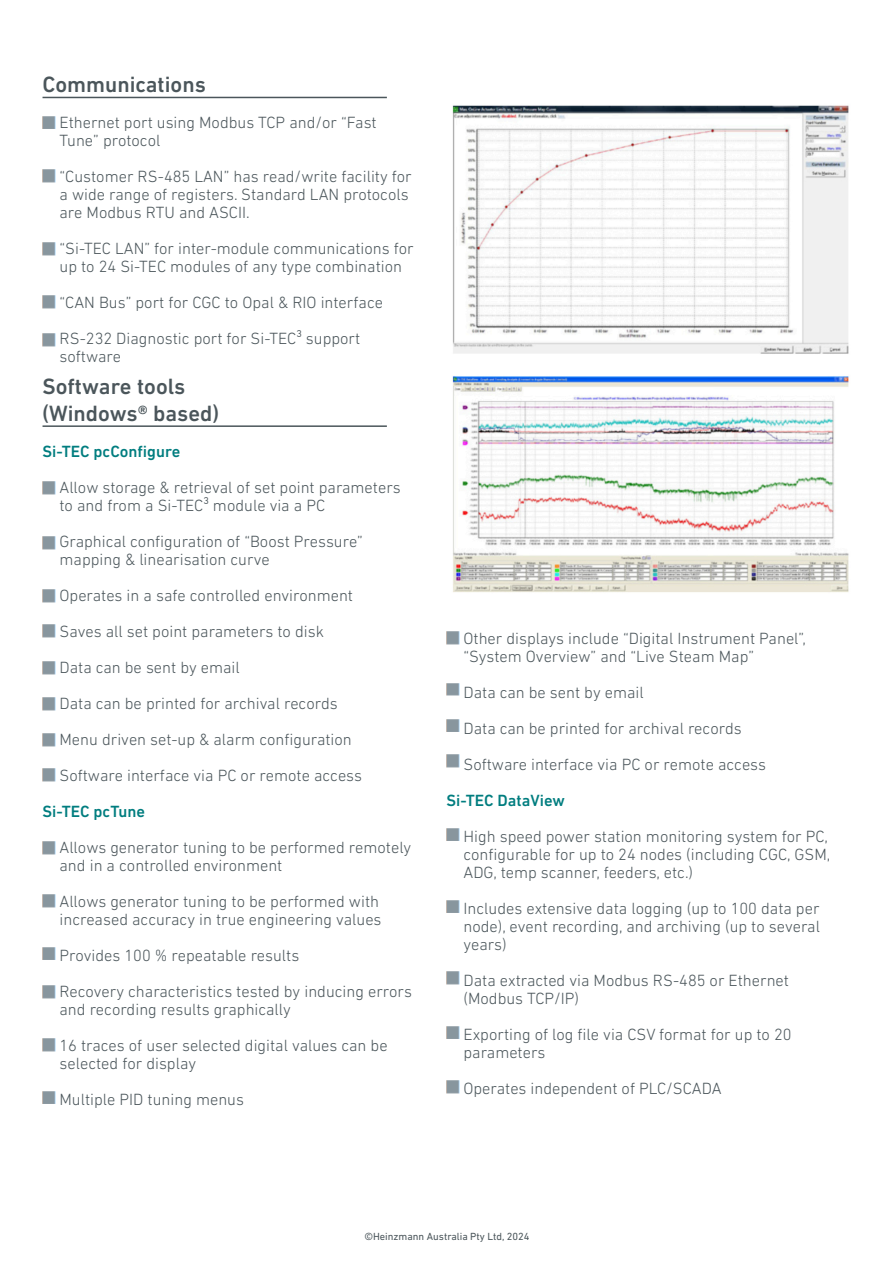
<style>
.page{position:relative;width:893px;height:1263px;background:#fff}
.page>*{position:absolute;margin:0;border:0;box-sizing:border-box;transform-origin:0 0}
.t1{font:500 22.5px "DIN Next LT Pro";color:#4b565b}
.t2{font:300 16.5px "DIN Next LT Pro";color:#4b565b}
.t3{font:500 16.5px "DIN Next LT Pro";color:#007d7f}
.t4{font:10.5px "DIN Next LT Pro";color:#4b565b}
</style>
<div class="page">
<hr style="left:43px;top:97px;width:344px;height:1px;background:#4b565b">
<hr style="left:43px;top:425px;width:344px;height:2px;background:#4b565b">
<svg style="left:43px;top:116px;width:12px;height:13px"></svg>
<svg style="left:43px;top:170px;width:12px;height:12px"></svg>
<svg style="left:43px;top:482px;width:12px;height:13px"></svg>
<svg style="left:446px;top:828px;width:13px;height:13px"></svg>
<svg style="left:446px;top:900px;width:13px;height:13px"></svg>
<svg style="left:446px;top:972px;width:13px;height:13px"></svg>
<svg style="left:446px;top:1026px;width:13px;height:13px"></svg>
<svg style="left:446px;top:1080px;width:13px;height:13px"></svg>
<svg style="left:43px;top:243px;width:12px;height:12px"></svg>
<svg style="left:43px;top:536px;width:12px;height:13px"></svg>
<svg style="left:43px;top:296px;width:12px;height:12px"></svg>
<svg style="left:43px;top:334px;width:12px;height:13px"></svg>
<svg style="left:43px;top:590px;width:12px;height:12px"></svg>
<svg style="left:43px;top:625px;width:12px;height:13px"></svg>
<svg style="left:43px;top:661px;width:12px;height:13px"></svg>
<svg style="left:43px;top:698px;width:12px;height:12px"></svg>
<svg style="left:43px;top:734px;width:12px;height:12px"></svg>
<svg style="left:43px;top:769px;width:12px;height:12px"></svg>
<svg style="left:43px;top:842px;width:12px;height:12px"></svg>
<svg style="left:43px;top:894px;width:12px;height:13px"></svg>
<svg style="left:43px;top:947px;width:12px;height:13px"></svg>
<svg style="left:43px;top:985px;width:12px;height:13px"></svg>
<svg style="left:43px;top:1038px;width:12px;height:13px"></svg>
<svg style="left:43px;top:1091px;width:12px;height:13px"></svg>
<svg style="left:446px;top:631px;width:13px;height:13px"></svg>
<svg style="left:446px;top:683px;width:13px;height:13px"></svg>
<svg style="left:446px;top:719px;width:13px;height:13px"></svg>
<svg style="left:446px;top:754px;width:13px;height:13px"></svg>
<img style="left:452px;top:105px;width:397px;height:487px">
<p class="t1" style="left:43px;top:75px;width:165px">Communications</p>
<p class="t2" style="left:60px;top:115px;width:319px">Ethernet port using Modbus TCP and/or “Fast</p>
<p class="t2" style="left:60px;top:133px;width:102px">Tune” protocol</p>
<p class="t2" style="left:60px;top:169px;width:354px">“Customer RS-485 LAN” has read/write facility for</p>
<p class="t2" style="left:60px;top:187px;width:351px">a wide range of registers. Standard LAN protocols</p>
<p class="t2" style="left:60px;top:205px;width:192px">are Modbus RTU and ASCII.</p>
<p class="t2" style="left:60px;top:241px;width:356px">“Si-TEC LAN” for inter-module communications for</p>
<p class="t2" style="left:60px;top:259px;width:344px">up to 24 Si-TEC modules of any type combination</p>
<p class="t2" style="left:60px;top:295px;width:325px">“CAN Bus” port for CGC to Opal &amp; RIO interface</p>
<p class="t2" style="left:60px;top:331px;width:302px">RS-232 Diagnostic port for Si-TEC³ support</p>
<p class="t2" style="left:60px;top:349px;width:63px">software</p>
<p class="t1" style="left:43px;top:377px;width:144px">Software tools</p>
<p class="t1" style="left:43px;top:404px;width:178px">(Windows® based)</p>
<p class="t3" style="left:43px;top:444px;width:139px">Si-TEC pcConfigure</p>
<p class="t2" style="left:60px;top:480px;width:343px">Allow storage &amp; retrieval of set point parameters</p>
<p class="t2" style="left:60px;top:498px;width:267px">to and from a Si-TEC³ module via a PC</p>
<p class="t2" style="left:60px;top:534px;width:305px">Graphical configuration of “Boost Pressure”</p>
<p class="t2" style="left:60px;top:552px;width:212px">mapping &amp; linearisation curve</p>
<p class="t2" style="left:60px;top:588px;width:295px">Operates in a safe controlled environment</p>
<p class="t2" style="left:60px;top:624px;width:266px">Saves all set point parameters to disk</p>
<p class="t2" style="left:60px;top:660px;width:182px">Data can be sent by email</p>
<p class="t2" style="left:60px;top:696px;width:280px">Data can be printed for archival records</p>
<p class="t2" style="left:60px;top:732px;width:294px">Menu driven set-up &amp; alarm configuration</p>
<p class="t2" style="left:60px;top:768px;width:304px">Software interface via PC or remote access</p>
<p class="t3" style="left:43px;top:804px;width:104px">Si-TEC pcTune</p>
<p class="t2" style="left:60px;top:840px;width:353px">Allows generator tuning to be performed remotely</p>
<p class="t2" style="left:60px;top:858px;width:224px">and in a controlled environment</p>
<p class="t2" style="left:60px;top:894px;width:321px">Allows generator tuning to be performed with</p>
<p class="t2" style="left:60px;top:912px;width:323px">increased accuracy in true engineering values</p>
<p class="t2" style="left:60px;top:948px;width:241px">Provides 100 % repeatable results</p>
<p class="t2" style="left:60px;top:984px;width:354px">Recovery characteristics tested by inducing errors</p>
<p class="t2" style="left:60px;top:1002px;width:233px">and recording results graphically</p>
<p class="t2" style="left:60px;top:1038px;width:330px">16 traces of user selected digital values can be</p>
<p class="t2" style="left:60px;top:1056px;width:138px">selected for display</p>
<p class="t2" style="left:60px;top:1092px;width:186px">Multiple PID tuning menus</p>
<p class="t2" style="left:463px;top:631px;width:344px">Other displays include “Digital Instrument Panel”,</p>
<p class="t2" style="left:463px;top:649px;width:292px">“System Overview” and “Live Steam Map”</p>
<p class="t2" style="left:463px;top:685px;width:182px">Data can be sent by email</p>
<p class="t2" style="left:463px;top:721px;width:280px">Data can be printed for archival records</p>
<p class="t2" style="left:463px;top:757px;width:304px">Software interface via PC or remote access</p>
<p class="t3" style="left:446px;top:793px;width:120px">Si-TEC DataView</p>
<p class="t2" style="left:463px;top:829px;width:366px">High speed power station monitoring system for PC,</p>
<p class="t2" style="left:463px;top:847px;width:368px">configurable for up to 24 nodes (including CGC, GSM,</p>
<p class="t2" style="left:463px;top:865px;width:231px">ADG, temp scanner, feeders, etc.)</p>
<p class="t2" style="left:463px;top:901px;width:358px">Includes extensive data logging (up to 100 data per</p>
<p class="t2" style="left:463px;top:919px;width:358px">node), event recording, and archiving (up to several</p>
<p class="t2" style="left:463px;top:937px;width:45px">years)</p>
<p class="t2" style="left:463px;top:973px;width:327px">Data extracted via Modbus RS-485 or Ethernet</p>
<p class="t2" style="left:463px;top:991px;width:117px">(Modbus TCP/IP)</p>
<p class="t2" style="left:463px;top:1027px;width:330px">Exporting of log file via CSV format for up to 20</p>
<p class="t2" style="left:463px;top:1045px;width:83px">parameters</p>
<p class="t2" style="left:463px;top:1081px;width:260px">Operates independent of PLC/SCADA</p>
<p class="t4" style="left:364px;top:1232px;width:167px">©Heinzmann Australia Pty Ltd, 2024</p>
</div>
